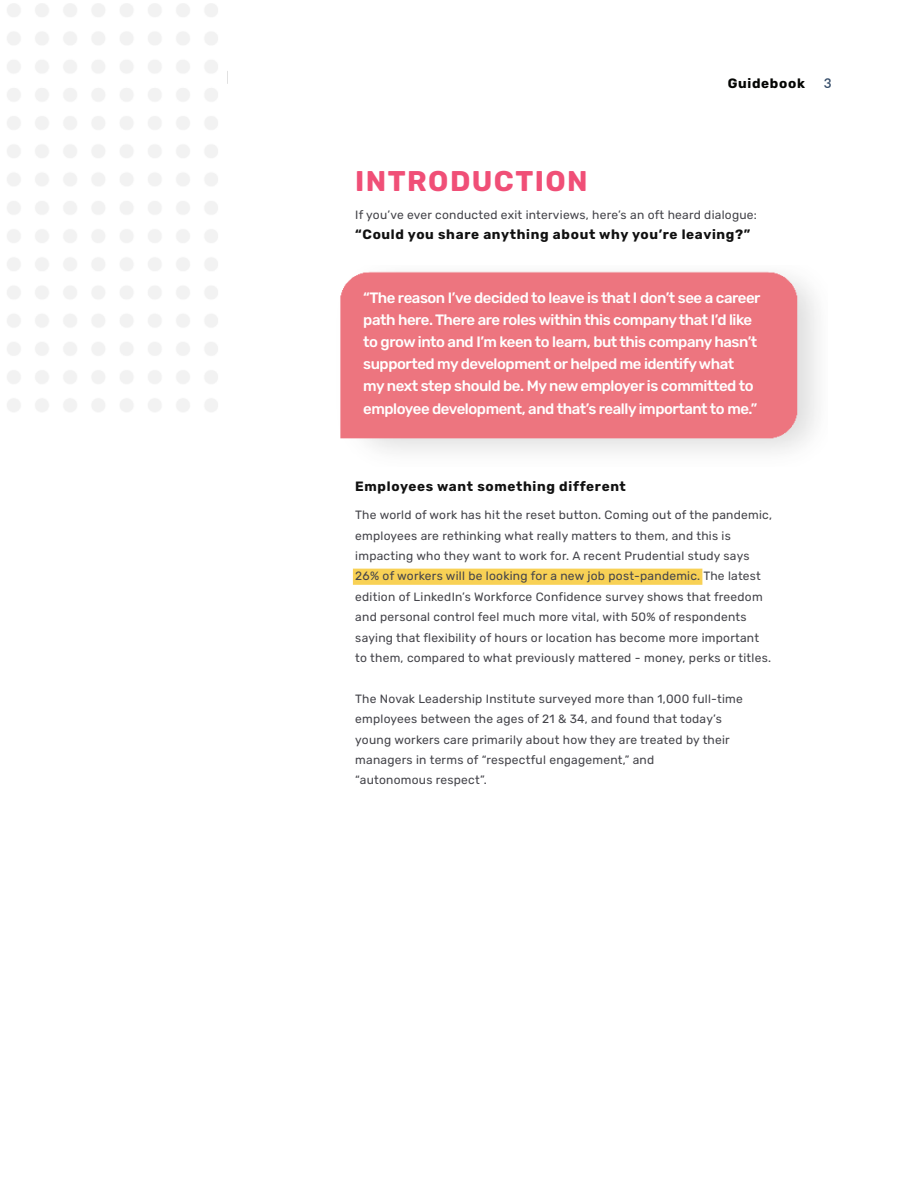
<style>
.page{position:relative;width:918px;height:1188px;background:#fff}
.page>*{position:absolute;margin:0;border:0;box-sizing:border-box;transform-origin:0 0}
.t1{font:700 28.5px "Rubik";letter-spacing:.05em;color:#f04f77}
.t2{font:500 15px/22.2px "Rubik";letter-spacing:-.03em;color:#fff}
.t3{font:700 13.5px "Rubik";letter-spacing:.05em;color:#111}
.t4{font:700 13.5px "Rubik";letter-spacing:.05em;color:#040503}
.t5{font:600 13.5px "Lato";color:#314966}
.t6{font:12px/20.4px "Rubik";letter-spacing:.02em;color:#44444a}
</style>
<div class="page">
<div style="left:353px;top:569px;width:349px;height:16px;background:#f8d155"></div>
<img style="left:340px;top:271px;width:477px;height:181px">
<p class="t4" style="left:728px;top:75px;width:79px">Guidebook</p>
<p class="t5" style="left:824px;top:73px;width:9px">3</p>
<p class="t1" style="left:355px;top:164px;width:234px">INTRODUCTION</p>
<p class="t6" style="left:355px;top:205px;width:403px">If you’ve ever conducted exit interviews, here’s an oft heard dialogue:</p>
<p class="t3" style="left:355px;top:227px;width:397px">“Could you share anything about why you’re leaving?”</p>
<p class="t2" style="left:363px;top:287px;width:399px">“The reason I’ve decided to leave is that I don’t see a career path here. There are roles within this company that I’d like to grow into and I’m keen to learn, but this company hasn’t supported my development or helped me identify what<br>my next step should be. My new employer is committed to employee development, and that’s really important to me.”</p>
<p class="t3" style="left:355px;top:479px;width:272px">Employees want something different</p>
<p class="t6" style="left:355px;top:505px;width:418px">The world of work has hit the reset button. Coming out of the pandemic, employees are rethinking what really matters to them, and this is</p>
<p class="t6" style="left:355px;top:546px;width:417px">impacting who they want to work for. A recent Prudential study says 26% of workers will be looking for a new job post-pandemic. The latest edition of LinkedIn’s Workforce Confidence survey shows that freedom and personal control feel much more vital, with 50% of respondents saying that flexibility of hours or location has become more important to them, compared to what previously mattered - money, perks or titles.</p>
<p class="t6" style="left:355px;top:689px;width:389px">The Novak Leadership Institute surveyed more than 1,000 full-time</p>
<p class="t6" style="left:355px;top:709px;width:368px">employees between the ages of 21 &amp; 34, and found that today’s</p>
<p class="t6" style="left:355px;top:730px;width:376px">young workers care primarily about how they are treated by their</p>
<p class="t6" style="left:355px;top:750px;width:300px">managers in terms of “respectful engagement,” and</p>
<p class="t6" style="left:355px;top:770px;width:133px">“autonomous respect”.</p>
</div>
